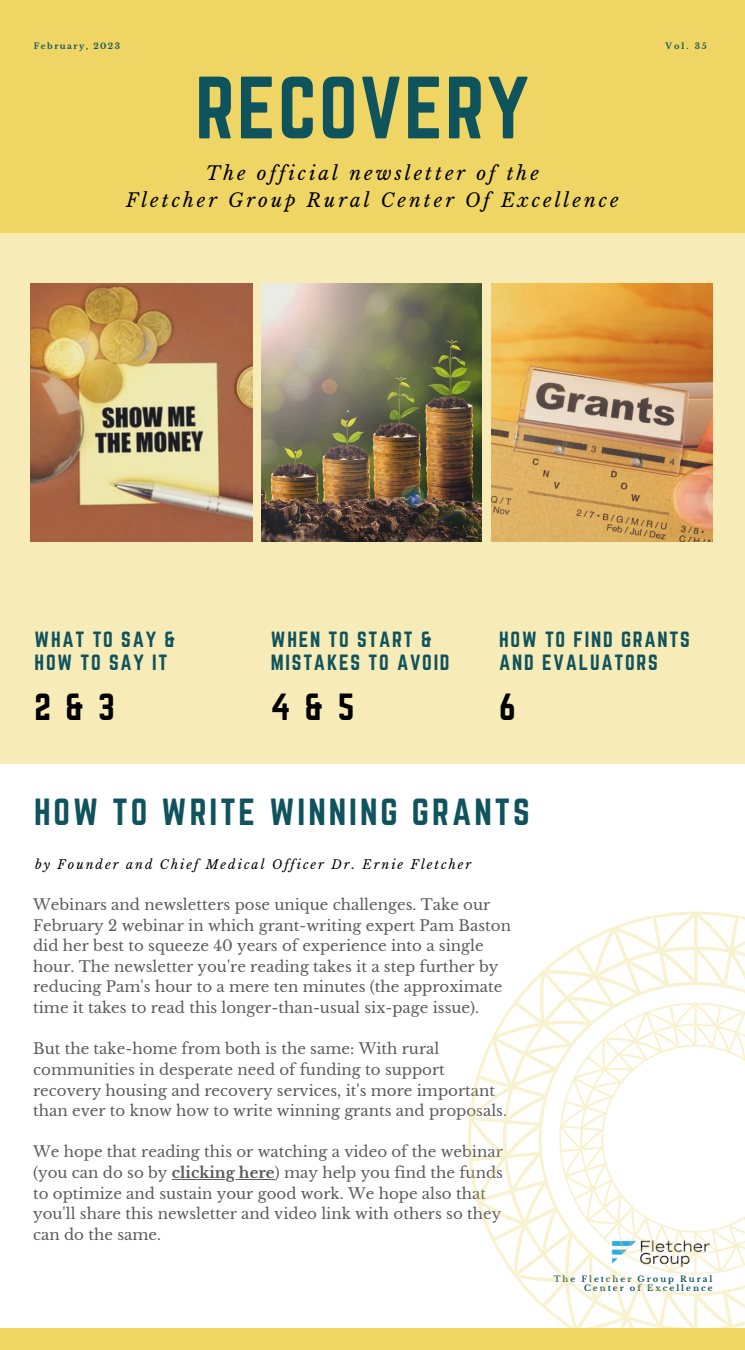
<style>
.page{position:relative;width:745px;height:1350px;background:#fff}
.page>*{position:absolute;margin:0;border:0;box-sizing:border-box;transform-origin:0 0}
.t1{font:77.25px "Norwester";letter-spacing:.03em;color:#0f535d}
.t2{font:33.12px "Norwester";letter-spacing:.09em;color:#0f535d}
.t3{font:33.12px "Norwester";color:#000}
.t4{font:19.25px/23.5px "Norwester";letter-spacing:.09em;color:#0f535d}
.t5{font:italic 18.75px/26.2px "Libre Baskerville";letter-spacing:.16em;color:#000;text-align:center}
.t6{font:15px/20.6px "Libre Baskerville";color:#000}
.t7{font:italic 12.5px "Libre Baskerville";letter-spacing:.16em;color:#000}
.t8{font:700 8.25px/9.4px "Libre Baskerville";letter-spacing:.24em;color:#0f535d;text-align:right}
.t9{font:700 8.25px "Libre Baskerville";letter-spacing:.18em;color:#0f535d}
.s1{font-weight:700}
</style>
<div class="page">
<div style="left:0;top:4px;width:744px;height:759px;background:#f7ebb7"></div>
<div style="left:0;top:0;width:744px;height:232px;background:#eed564"></div>
<img style="left:261px;top:283px;width:220px;height:258px">
<img style="left:491px;top:283px;width:221px;height:258px">
<img style="left:31px;top:283px;width:221px;height:258px">
<div style="left:0;top:1329px;width:744px;height:20px;background:#eed564"></div>
<hr style="left:172px;top:1179px;width:103px;height:1px;background:#000">
<svg style="left:468px;top:911px;width:276px;height:439px"></svg>
<p class="t9" style="left:34px;top:41px;width:88px">February, 2023</p>
<h2 class="t1" style="left:195px;top:61px;width:335px">RECOVERY</h2>
<h3 class="t5" style="left:126px;top:161px;width:494px">The official newsletter of the<br>Fletcher Group Rural Center Of Excellence</h3>
<p class="t8" style="left:665px;top:41px;width:43px">Vol. 35</p>
<p class="t4" style="left:35px;top:627px;width:142px">WHAT TO SAY &amp;<br>HOW TO SAY IT</p>
<p class="t3" style="left:35px;top:687px;width:82px">2&amp;3</p>
<p class="t4" style="left:271px;top:627px;width:180px">WHEN TO START &amp;<br>MISTAKES TO AVOID</p>
<h3 class="t3" style="left:271px;top:687px;width:85px">4&amp;5</h3>
<h2 class="t4" style="left:499px;top:627px;width:192px">HOW TO FIND GRANTS<br>AND EVALUATORS</h2>
<h3 class="t3" style="left:499px;top:687px;width:18px">6</h3>
<h1 class="t2" style="left:34px;top:792px;width:497px">HOW TO WRITE WINNING GRANTS</h1>
<h4 class="t7" style="left:35px;top:857px;width:438px">by Founder and Chief Medical Officer Dr. Ernie Fletcher</h4>
<p class="t6" style="left:33px;top:894px;width:479px">Webinars and newsletters pose unique challenges. Take our February 2 webinar in which grant-writing expert Pam Baston did her best to squeeze 40 years of experience into a single hour. The newsletter you're reading takes it a step further by reducing Pam's hour to a mere ten minutes (the approximate time it takes to read this longer-than-usual six-page issue).</p>
<p class="t6" style="left:33px;top:1039px;width:475px">But the take-home from both is the same: With rural communities in desperate need of funding to support recovery housing and recovery services, it's more important than ever to know how to write winning grants and proposals.</p>
<p class="t6" style="left:33px;top:1142px;width:471px">We hope that reading this or watching a video of the webinar (you can do so by <span class="s1">clicking here</span>) may help you find the funds to optimize and sustain your good work. We hope also that you'll share this newsletter and video link with others so they can do the same.</p>
<p class="t8" style="left:553px;top:1275px;width:160px">The Fletcher Group Rural<br>Center of Excellence</p>
</div>
